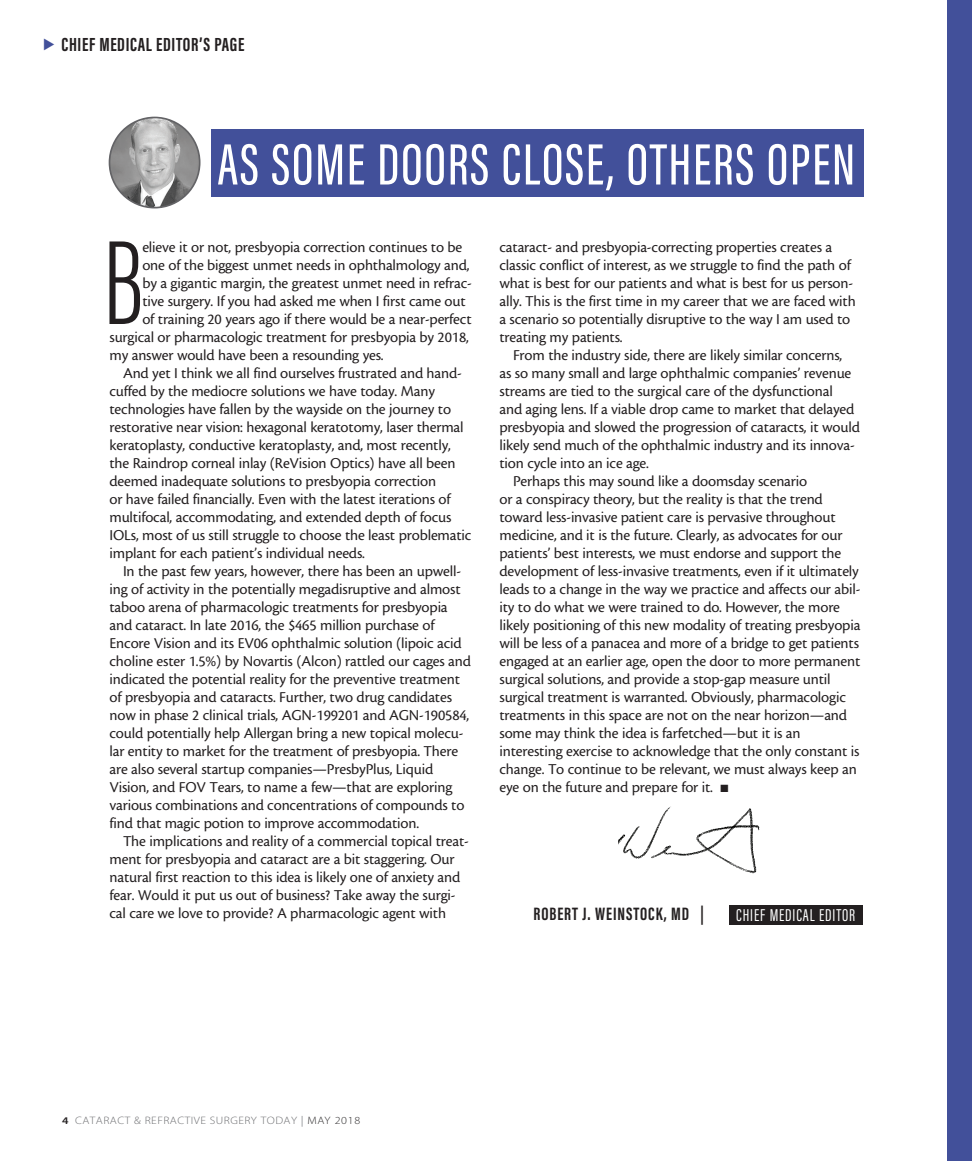
<style>
.page{position:relative;width:972px;height:1161px;background:#fff}
.page>*{position:absolute;margin:0;border:0;box-sizing:border-box;transform-origin:0 0}
.body_first{font:300 123.6px "Acumin Pro Extra Cond";color:#231f20}
.headline{font:500 60px "Acumin Pro Extra Cond";letter-spacing:.03em;color:#fff}
.t1{font:700 19.5px "Acumin Pro Extra Cond";letter-spacing:.035em;color:#231f20}
.lead-in_highlighted{font:700 18.45px "Acumin Pro Extra Cond";letter-spacing:.05em;color:#231f20}
.lead-in_highlighted-2{font:17.7px "Acumin Pro Extra Cond";letter-spacing:.05em;color:#fff}
.body{font:15.75px/18px "Cronos MM 408 10";letter-spacing:-.01em;color:#231f20}
.body_first-2{font:15.75px "Cronos MM 408 10";letter-spacing:-.01em;color:#231f20}
.t2{font:10.8px "Myriad MM 215 600";letter-spacing:.04em;color:#6c6d70;scale:1.11 1}
.s1{font-family:"Myriad MM 565 600";font-size:10.2px;color:#231f20}
.s2{font-family:"Myriad MM 400 600";color:#939598}
.s3{color:#312f30}
</style>
<div class="page">
<div style="left:729px;top:906px;width:133px;height:19px;background:#231f20"></div>
<div style="left:211px;top:129px;width:653px;height:67px;background:#42509a"></div>
<img style="left:619px;top:806px;width:141px;height:68px">
<div style="left:948px;top:0;width:24px;height:1161px;background:#42509a"></div>
<img style="left:110px;top:117px;width:90px;height:91px;border-radius:45px">
<div style="left:109px;top:117px;width:92px;height:91px;border:2px solid #636366;border-radius:50%"></div>
<p class="t1" style="left:62px;top:32px;width:184px">CHIEF MEDICAL EDITOR’S PAGE</p>
<p class="headline" style="left:217px;top:128px;width:639px">AS SOME DOORS CLOSE, OTHERS OPEN</p>
<p class="body_first" style="left:103px;top:209px;width:42px">B</p>
<p class="body_first-2" style="left:142px;top:239px;width:321px">elieve it or not, presbyopia correction continues to be</p>
<p class="body_first-2" style="left:142px;top:257px;width:329px">one of the biggest unmet needs in ophthalmology and,</p>
<p class="body_first-2" style="left:142px;top:275px;width:331px">by a gigantic margin, the greatest unmet need in refrac-</p>
<p class="body_first-2" style="left:142px;top:293px;width:325px">tive surgery. If you had asked me when I first came out</p>
<p class="body_first-2" style="left:142px;top:311px;width:331px">of training 20 years ago if there would be a near-perfect</p>
<p class="body_first-2" style="left:110px;top:329px;width:361px">surgical or pharmacologic treatment for presbyopia by 2018,</p>
<p class="body_first-2" style="left:110px;top:347px;width:276px">my answer would have been a resounding yes.</p>
<p class="body" style="left:110px;top:364px;width:364px;text-indent:14px">And yet I think we all find ourselves frustrated and hand&shy;cuffed by the mediocre solutions we have today. Many technologies have fallen by the wayside on the journey to restorative near vision: hexagonal keratotomy, laser thermal keratoplasty, conductive keratoplasty, and, most recently, the Raindrop corneal inlay (ReVision Optics) have all been deemed inadequate solutions to presbyopia correction<br>or have failed financially. Even with the latest iterations of multifocal, accommodating, and extended depth of focus IOLs, most of us still struggle to choose the least problematic implant for each patient’s individual needs.</p>
<p class="body" style="left:110px;top:562px;width:363px;text-indent:14px">In the past few years, however, there has been an upwell&shy;ing of activity in the potentially megadisruptive and almost taboo arena of pharmacologic treatments for presbyopia and cataract. In late 2016, the $465 million purchase of Encore Vision and its EV06 ophthalmic solution (lipoic acid choline ester 1.5%) by Novartis (Alcon) rattled our cages and indicated the potential reality for the preventive treatment of presbyopia and cataracts. Further, two drug candidates now in phase 2 clinical trials, AGN-199201 and AGN-190584, could potentially help Allergan bring a new topical molecu&shy;lar entity to market for the treatment of presbyopia. There are also several startup companies—PresbyPlus, Liquid Vision, and FOV Tears, to name a few—that are exploring various combinations and concentrations of compounds to find that magic potion to improve accommodation.</p>
<p class="body" style="left:110px;top:832px;width:361px;text-indent:14px">The implications and reality of a commercial topical treat&shy;ment for presbyopia and cataract are a bit staggering. Our natural first reaction to this idea is likely one of anxiety and fear. Would it put us out of business? Take away the surgi&shy;cal care we love to provide? A pharmacologic agent with</p>
<p class="body" style="left:500px;top:238px;width:358px">cataract- and presbyopia-correcting properties creates a classic conflict of interest, as we struggle to find the path of what is best for our patients and what is best for us person&shy;ally. This is the first time in my career that we are faced with a scenario so potentially disruptive to the way I am used to treating my patients.</p>
<p class="body" style="left:500px;top:346px;width:362px;text-indent:14px">From the industry side, there are likely similar concerns,<br>as so many small and large ophthalmic companies’ revenue streams are tied to the surgical care of the dysfunctional<br>and aging lens. If a viable drop came to market that delayed presbyopia and slowed the progression of cataracts, it would likely send much of the ophthalmic industry and its innova&shy;tion cycle into an ice age.</p>
<p class="body" style="left:500px;top:472px;width:363px;text-indent:14px">Perhaps this may sound like a doomsday scenario<br>or a conspiracy theory, but the reality is that the trend toward less-invasive patient care is pervasive throughout medicine, and it is the future. Clearly, as advocates for our patients’ best interests, we must endorse and support the development of less-invasive treatments, even if it ultimately leads to a change in the way we practice and affects our abil&shy;ity to do what we were trained to do. However, the more likely positioning of this new modality of treating presbyopia will be less of a panacea and more of a bridge to get patients engaged at an earlier age, open the door to more permanent surgical solutions, and provide a stop-gap measure until surgical treatment is warranted. Obviously, pharmacologic treatments in this space are not on the near horizon—and some may think the idea is farfetched—but it is an interesting exercise to acknowledge that the only constant is change. To continue to be relevant, we must always keep an eye on the future and prepare for it. ■</p>
<p class="lead-in_highlighted" style="left:534px;top:902px;width:172px">ROBERT J. WEINSTOCK, MD |</p>
<p class="lead-in_highlighted-2" style="left:736px;top:905px;width:120px">CHIEF MEDICAL EDITOR</p>
<p class="t2" style="left:62px;top:1115px;width:270px"><span class="s1">4</span> CATARACT &amp; REFRACTIVE SURGERY TODAY <span class="s2">|</span> <span class="s3">MAY 2018</span></p>
</div>
